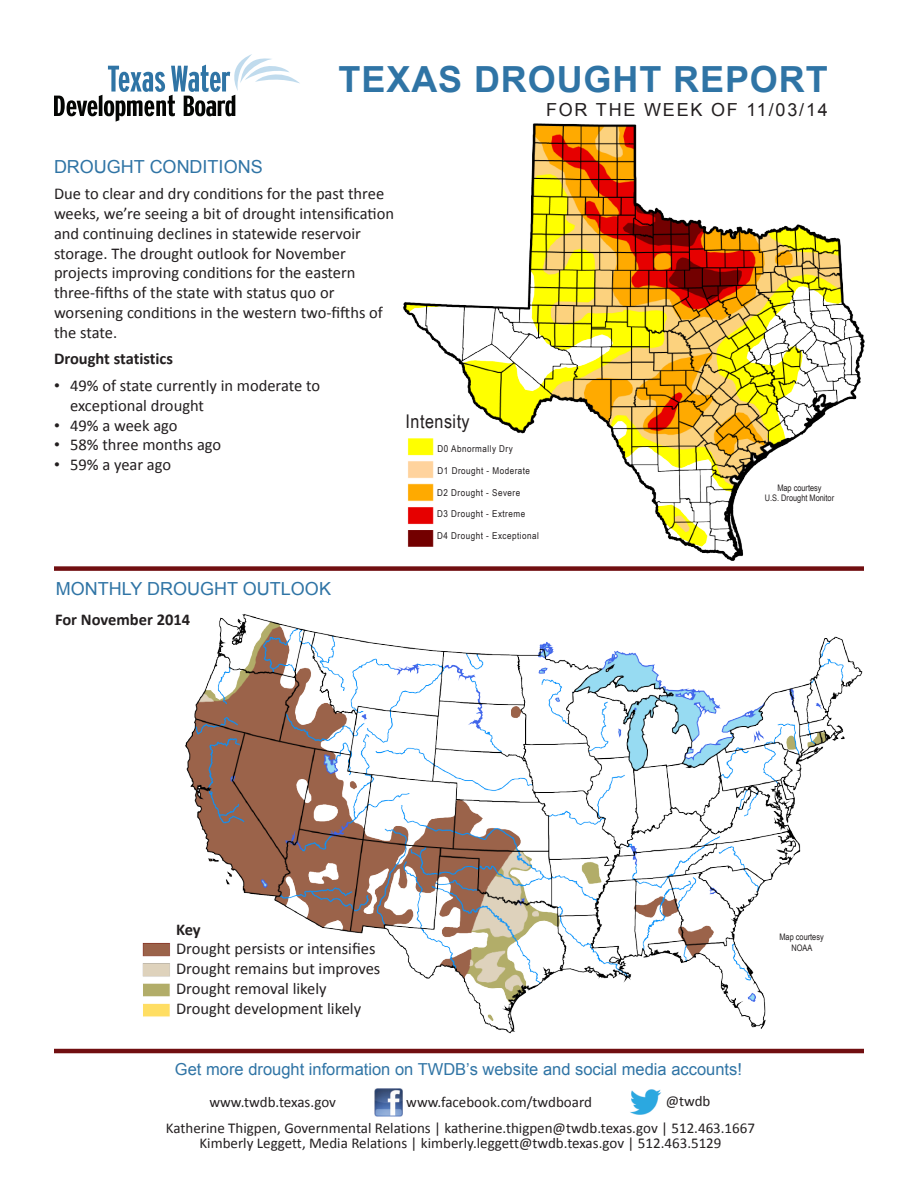
<style>
.page{position:relative;width:918px;height:1188px;background:#fff}
.page>*{position:absolute;margin:0;border:0;box-sizing:border-box;transform-origin:0 0}
.t1{font:700 36px "Arial";letter-spacing:.025em;color:#2f74a5}
.t2{font:18.9px "Arial Narrow";letter-spacing:.025em;color:#231f20;scale:1.04 1}
.Heading_1_blue{font:18px "Arial";color:#2f74a5}
.t3{font:18px "Arial";letter-spacing:.1em;color:#231f20}
.Body_copy{font:16.5px/19.8px "Calibri";color:#231f20}
.t4{font:16.5px "Arial";color:#2f74a5}
.Heading_2{font:700 16.5px "Calibri";color:#231f20}
.Paragraph_Style_1{font:15px "Calibri";color:#231f20}
.t5{font:9.45px "Arial Narrow";letter-spacing:.05em;color:#231f20;scale:1.04 1}
.t6{font:9px/10.8px "Arial Narrow";color:#231f20;text-align:center}
.s1{font-family:"Gill Sans"}
.s2{color:#fff}
</style>
<div class="page">
<hr style="left:54px;top:1049px;width:810px;height:4px;background:#710f11">
<div style="left:54px;top:566px;width:810px;height:5px;background:#710f11"></div>
<img style="left:142px;top:942px;width:28px;height:75px">
<img style="left:403px;top:123px;width:462px;height:438px">
<img style="left:408px;top:437px;width:25px;height:110px">
<svg style="left:54px;top:54px;width:246px;height:68px"></svg>
<img style="left:185px;top:614px;width:678px;height:420px">
<img style="left:630px;top:1089px;width:32px;height:26px">
<img style="left:375px;top:1088px;width:27px;height:28px">
<p class="Heading_1_blue" style="left:54px;top:155px;width:210px">DROUGHT CONDITIONS</p>
<p class="t1" style="left:339px;top:56px;width:491px">TEXAS DROUGHT REPORT</p>
<p class="t3" style="left:546px;top:98px;width:283px">FOR THE WEEK OF 11/03/14</p>
<p class="Body_copy" style="left:54px;top:184px;width:342px">Due to clear and dry conditions for the past three weeks, we’re seeing a bit of drought intensification and continuing declines in statewide reservoir storage. The drought outlook for November projects improving conditions for the eastern three-fifths of the state with status quo or worsening conditions in the western two-fifths of the state.</p>
<p class="Heading_2" style="left:54px;top:348px;width:121px">Drought statistics</p>
<p class="Body_copy" style="left:70px;top:376px;width:251px;text-indent:-16px"><span class="s1">•</span> 49% of state currently in moderate to exceptional drought</p>
<p class="Body_copy" style="left:54px;top:415px;width:125px"><span class="s1">•</span> 49% a week ago</p>
<p class="Body_copy" style="left:54px;top:435px;width:169px"><span class="s1">•</span> 58% three months ago</p>
<p class="Body_copy" style="left:54px;top:455px;width:119px"><span class="s1">•</span> 59% a year ago</p>
<p class="t2" style="left:406px;top:408px;width:63px">Intensity</p>
<p class="t5" style="left:438px;top:463px;width:90px">D1 Drought - Moderate</p>
<p class="t5" style="left:437px;top:486px;width:81px">D2 Drought - Severe</p>
<p class="t5" style="left:437px;top:507px;width:86px">D3 Drought - Extreme</p>
<p class="t5" style="left:437px;top:528px;width:99px">D4 Drought - Exceptional</p>
<p class="t5" style="left:438px;top:442px;width:74px">D0 Abnormally Dry</p>
<p class="Heading_1_blue" style="left:56px;top:577px;width:277px">MONTHLY DROUGHT OUTLOOK</p>
<p class="Heading_2" style="left:55px;top:609px;width:137px">For November 2014</p>
<p class="t6" style="left:765px;top:482px;width:71px">Map courtesy<br>U.S. Drought Monitor</p>
<p class="Heading_2" style="left:176px;top:919px;width:26px">Key</p>
<p class="Body_copy" style="left:176px;top:939px;width:206px">Drought persists or intensifies<br>Drought remains but improves<br>Drought removal likely<br>Drought development likely</p>
<p class="t4" style="left:175px;top:1059px;width:569px">Get more drought information on TWDB’s website and social media accounts!</p>
<p class="Paragraph_Style_1" style="left:168px;top:1092px;width:169px"><span class="s2">http://</span>www.twdb.texas.gov</p>
<p class="Paragraph_Style_1" style="left:406px;top:1093px;width:187px">www.facebook.com/twdboard</p>
<p class="Paragraph_Style_1" style="left:666px;top:1092px;width:46px">@twdb</p>
<p class="Paragraph_Style_1" style="left:166px;top:1119px;width:591px">Katherine Thigpen, Governmental Relations | katherine.thigpen@twdb.texas.gov | 512.463.1667</p>
<p class="Paragraph_Style_1" style="left:199px;top:1134px;width:524px">Kimberly Leggett, Media Relations | kimberly.leggett@twdb.texas.gov | 512.463.5129</p>
<p class="t6" style="left:780px;top:931px;width:46px">Map courtesy<br>NOAA</p>
</div>
